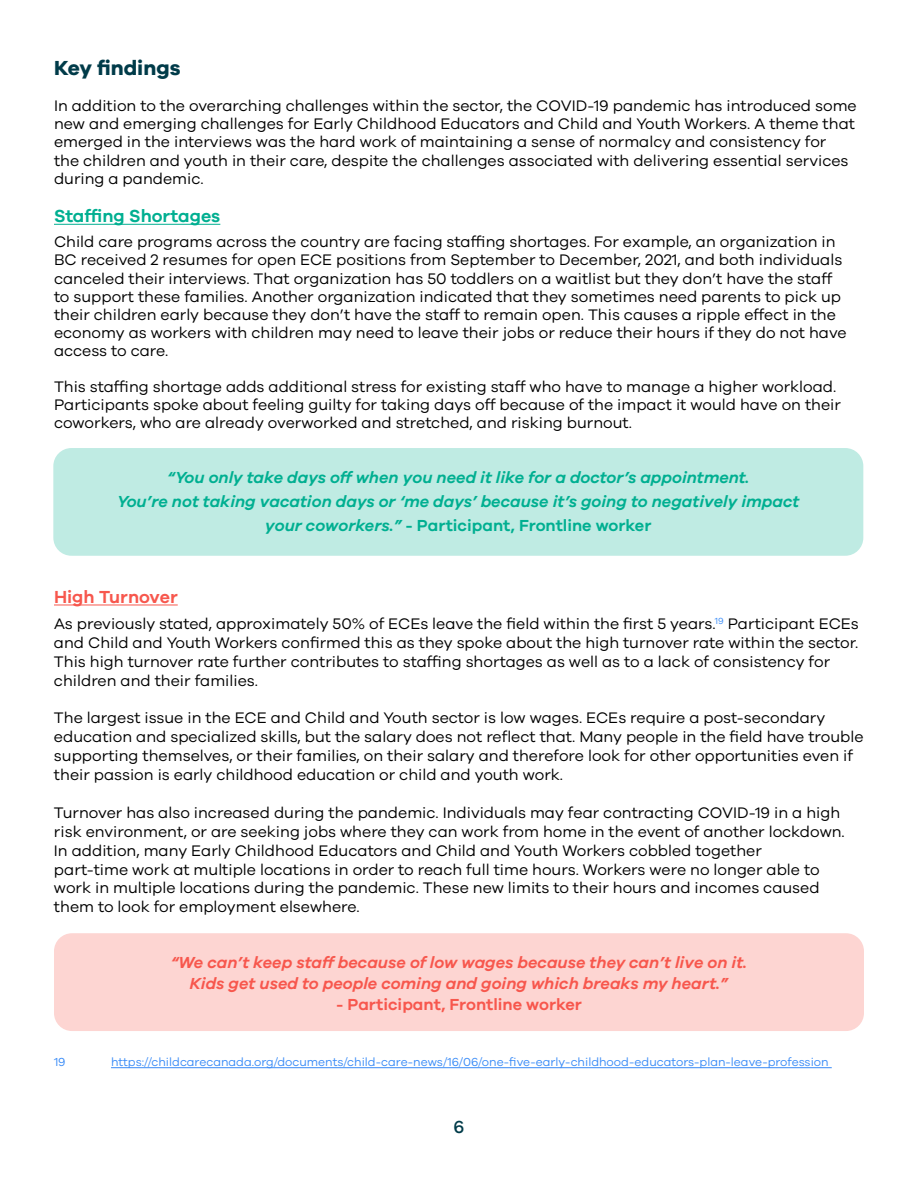
<style>
.page{position:relative;width:918px;height:1188px;background:#fff}
.page>*{position:absolute;margin:0;border:0;box-sizing:border-box;transform-origin:0 0}
.t1{font:700 21px "Galano Grotesque";color:#003b49}
.t2{font:600 18px "Galano Grotesque";color:#00af91}
.t3{font:600 18px "Galano Grotesque";color:#f7574d}
.t4{font:500 18px "Galano Grotesque";color:#003b49}
.t5{font:italic 600 16.5px/24px "Galano Grotesque";color:#00af91;text-align:center}
.t6{font:italic 600 16.5px/21px "Galano Grotesque";color:#f7574d;text-align:center}
.t7{font:600 16.5px "Galano Grotesque";color:#f7574d}
.t8{font:15.75px/18.1px "Galano Grotesque";color:#000}
.t9{font:12px "Galano Grotesque";color:#398bf7}
.s1{font-style:normal}
</style>
<div class="page">
<hr style="left:54px;top:224px;width:166px;height:1px;background:#00af91">
<hr style="left:54px;top:605px;width:124px;height:1px;background:#f7574d">
<hr style="left:111px;top:1067px;width:721px;height:1px;background:#398bf7">
<div style="left:53px;top:448px;width:810px;height:108px;background:#bfebe3;border-radius:18px"></div>
<div style="left:54px;top:933px;width:810px;height:98px;background:#fdd5d2;border-radius:18px"></div>
<h1 class="t1" style="left:54px;top:55px;width:128px">Key findings</h1>
<p class="t8" style="left:54px;top:96px;width:804px">In addition to the overarching challenges within the sector, the COVID-19 pandemic has introduced some new and emerging challenges for Early Childhood Educators and Child and Youth Workers. A theme that emerged in the interviews was the hard work of maintaining a sense of normalcy and consistency for<br>the children and youth in their care, despite the challenges associated with delivering essential services during a pandemic.</p>
<p class="t2" style="left:54px;top:205px;width:168px">Staffing Shortages</p>
<p class="t8" style="left:54px;top:232px;width:794px">Child care programs across the country are facing staffing shortages. For example, an organization in BC received 2 resumes for open ECE positions from September to December, 2021, and both individuals canceled their interviews. That organization has 50 toddlers on a waitlist but they don’t have the staff to support these families. Another organization indicated that they sometimes need parents to pick up their children early because they don’t have the staff to remain open. This causes a ripple effect in the economy as workers with children may need to leave their jobs or reduce their hours if they do not have access to care.</p>
<p class="t8" style="left:54px;top:377px;width:789px">This staffing shortage adds additional stress for existing staff who have to manage a higher workload.<br>Participants spoke about feeling guilty for taking days off because of the impact it would have on their coworkers, who are already overworked and stretched, and risking burnout.</p>
<p class="t5" style="left:117px;top:465px;width:684px">“You only take days off when you need it like for a doctor’s appointment.<br>You’re not taking vacation days or ‘me days’ because it’s going to negatively impact your coworkers.” <span class="s1">- Participant, Frontline worker</span></p>
<p class="t3" style="left:54px;top:586px;width:125px">High Turnover</p>
<p class="t8" style="left:54px;top:614px;width:806px;line-height:18.9px">As previously stated, approximately 50% of ECEs leave the field within the first 5 years.<sup>19</sup> Participant ECEs and Child and Youth Workers confirmed this as they spoke about the high turnover rate within the sector.<br>This high turnover rate further contributes to staffing shortages as well as to a lack of consistency for children and their families.</p>
<p class="t8" style="left:54px;top:708px;width:811px;line-height:18.9px">The largest issue in the ECE and Child and Youth sector is low wages. ECEs require a post-secondary education and specialized skills, but the salary does not reflect that. Many people in the field have trouble supporting themselves, or their families, on their salary and therefore look for other opportunities even if their passion is early childhood education or child and youth work.</p>
<p class="t8" style="left:54px;top:803px;width:792px;line-height:18.9px">Turnover has also increased during the pandemic. Individuals may fear contracting COVID-19 in a high risk environment, or are seeking jobs where they can work from home in the event of another lockdown.<br>In addition, many Early Childhood Educators and Child and Youth Workers cobbled together<br>part-time work at multiple locations in order to reach full time hours. Workers were no longer able to work in multiple locations during the pandemic. These new limits to their hours and incomes caused them to look for employment elsewhere.</p>
<p class="t6" style="left:171px;top:952px;width:578px">“We can’t keep staff because of low wages because they can’t live on it.<br>Kids get used to people coming and going which breaks my heart.”</p>
<p class="t7" style="left:336px;top:995px;width:247px">- Participant, Frontline worker</p>
<p class="t9" style="left:54px;top:1055px;width:13px">19</p>
<p class="t9" style="left:111px;top:1055px;width:719px">https://childcarecanada.org/documents/child-care-news/16/06/one-five-early-childhood-educators-plan-leave-profession</p>
<p class="t4" style="left:454px;top:1116px;width:12px">6</p>
</div>
